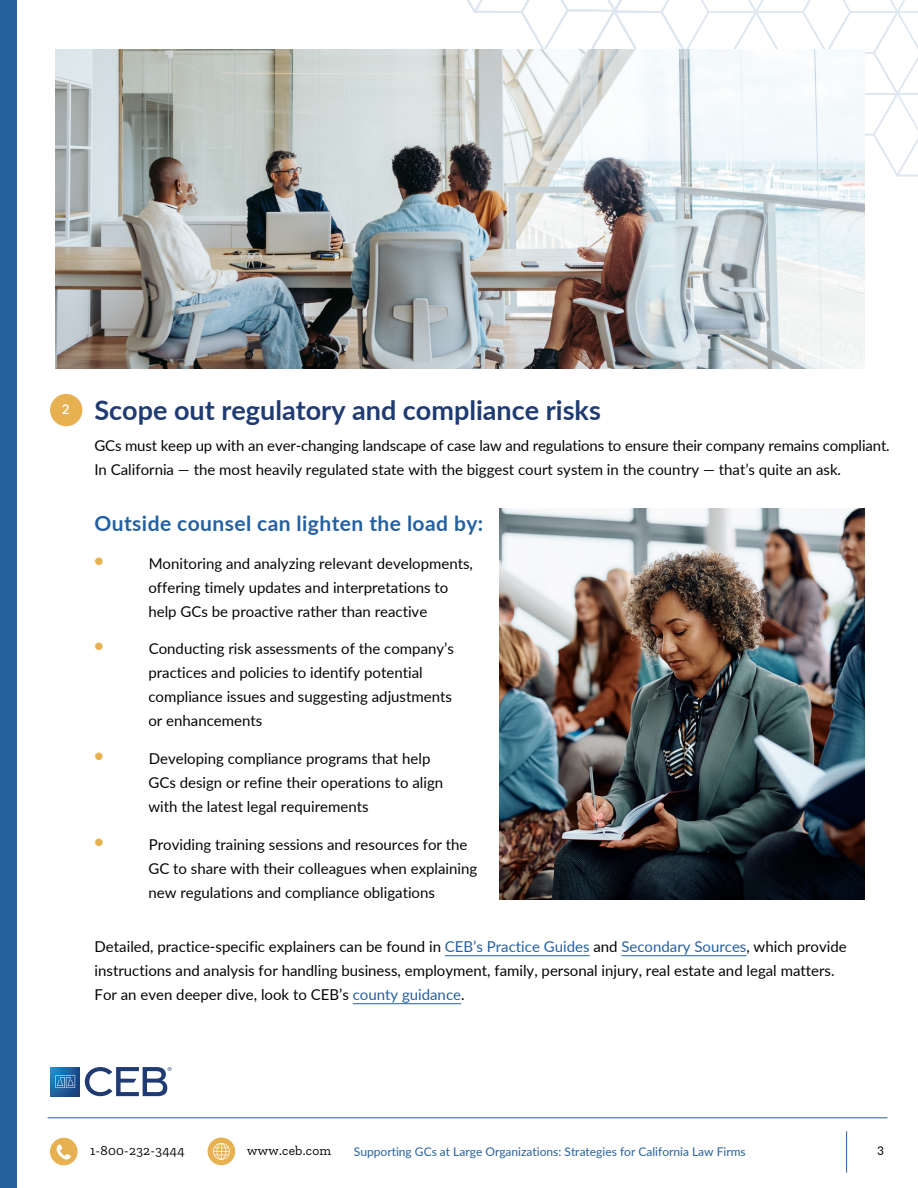
<style>
.page{position:relative;width:918px;height:1188px;background:#fff}
.page>*{position:absolute;margin:0;border:0;box-sizing:border-box;transform-origin:0 0}
.t1{font:700 27px "Lato";color:#1f3b72}
.t2{font:700 21px "Lato";letter-spacing:.02em;color:#2460a1}
.t3{font:15px/24px "Lato";color:#050504}
.t4{font:700 15px "Lato";color:#e7b151}
.t5{font:13.5px "Zilla Slab";letter-spacing:.02em;color:#050504}
.t6{font:600 13.5px "Lato";color:#fff}
.t7{font:12px "Lato";color:#2460a1}
.t8{font:12px "Lato";color:#050504}
.s1{color:#2460a1}
</style>
<div class="page">
<svg style="left:312px;top:0;width:606px;height:176px"></svg>
<hr style="left:48px;top:1117px;width:840px;height:1px;background:#2460a1">
<svg style="left:51px;top:1067px;width:29px;height:29px"></svg>
<svg style="left:55px;top:1075px;width:20px;height:13px"></svg>
<svg style="left:85px;top:1067px;width:86px;height:29px"></svg>
<div style="left:0;top:0;width:16px;height:1188px;background:#25609f"></div>
<hr style="left:846px;top:1131px;width:1px;height:42px;background:#2460a1">
<div style="left:50px;top:1138px;width:28px;height:27px;background:#e7b151;border-radius:50%"></div>
<svg style="left:57px;top:1144px;width:14px;height:16px"></svg>
<div style="left:208px;top:1138px;width:27px;height:27px;background:#e7b151;border-radius:50%"></div>
<svg style="left:213px;top:1143px;width:17px;height:17px"></svg>
<hr style="left:445px;top:955px;width:145px;height:1px;background:#2460a1">
<hr style="left:622px;top:955px;width:125px;height:1px;background:#2460a1">
<hr style="left:353px;top:1003px;width:108px;height:1px;background:#2460a1">
<img style="left:55px;top:50px;width:810px;height:318px">
<img style="left:500px;top:509px;width:365px;height:390px">
<div style="left:50px;top:394px;width:32px;height:32px;background:#e7b151;border-radius:50%"></div>
<p class="t6" style="left:62px;top:399px;width:9px">2</p>
<h1 class="t1" style="left:94px;top:390px;width:508px">Scope out regulatory and compliance risks</h1>
<p class="t3" style="left:94px;top:433px;width:797px">GCs must keep up with an ever-changing landscape of case law and regulations to ensure their company remains compliant.<br>In California — the most heavily regulated state with the biggest court system in the country — that’s quite an ask.</p>
<h2 class="t2" style="left:94px;top:508px;width:390px">Outside counsel can lighten the load by:</h2>
<p class="t4" style="left:94px;top:549px;width:11px">●</p>
<p class="t3" style="left:148px;top:550px;width:326px">Monitoring and analyzing relevant developments, offering timely updates and interpretations to help GCs be proactive rather than reactive</p>
<p class="t4" style="left:94px;top:635px;width:11px">●</p>
<p class="t3" style="left:148px;top:636px;width:307px">Conducting risk assessments of the company’s practices and policies to identify potential compliance issues and suggesting adjustments or enhancements</p>
<p class="t4" style="left:94px;top:745px;width:11px">●</p>
<p class="t3" style="left:148px;top:746px;width:296px">Developing compliance programs that help<br>GCs design or refine their operations to align with the latest legal requirements</p>
<p class="t4" style="left:94px;top:830px;width:11px">●</p>
<p class="t3" style="left:148px;top:832px;width:330px">Providing training sessions and resources for the<br>GC to share with their colleagues when explaining new regulations and compliance obligations</p>
<p class="t3" style="left:95px;top:934px;width:754px">Detailed, practice-specific explainers can be found in <span class="s1">CEB’s Practice Guides</span> and <span class="s1">Secondary Sources</span>, which provide instructions and analysis for handling business, employment, family, personal injury, real estate and legal matters.<br>For an even deeper dive, look to CEB’s <span class="s1">county guidance</span>.</p>
<p class="t5" style="left:90px;top:1143px;width:96px">1-800-232-3444</p>
<p class="t5" style="left:247px;top:1143px;width:86px">www.ceb.com</p>
<p class="t7" style="left:354px;top:1143px;width:393px">Supporting GCs at Large Organizations: Strategies for California Law Firms</p>
<p class="t8" style="left:877px;top:1143px;width:8px">3</p>
</div>
